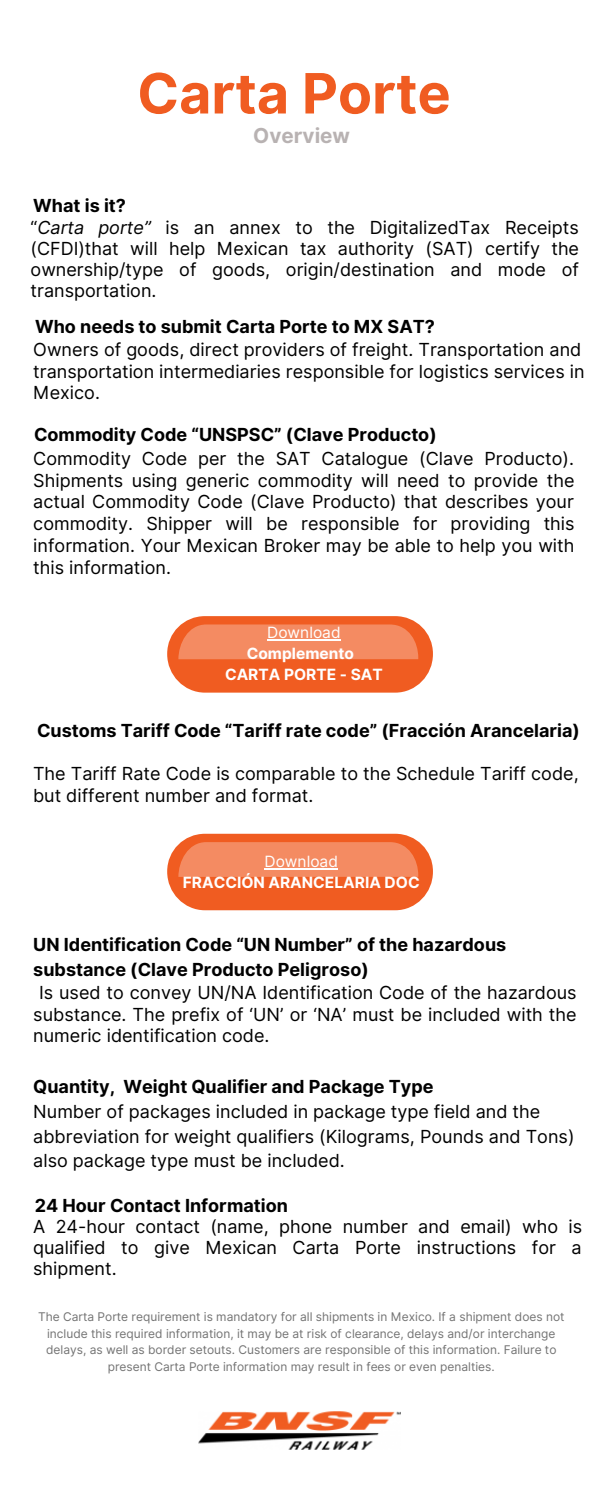
<style>
.page{position:relative;width:600px;height:1500px;background:#fff}
.page>*{position:absolute;margin:0;border:0;box-sizing:border-box;transform-origin:0 0}
.t1{font:700 55.6px "Inter";color:#f05c21}
.t2{font:700 20.6px "Inter";color:#b8b2b2}
.t3{font:18px/21.8px "Inter";color:#000;text-align:justify}
.t4{font:700 18px/24.8px "Inter";color:#000}
.t5{font:700 15.5px/21px "Inter";color:#fff;text-align:center}
.t6{font:15.5px "Inter";color:#fff}
.t7{font:12px/16.6px "Inter";color:#737373;text-align:center}
.s1{font-style:italic}
</style>
<div class="page">
<div style="left:167px;top:616px;width:266px;height:77px;background:#f05c21;border-radius:38px"></div>
<svg style="left:178px;top:624px;width:240px;height:35px;background:#f3885e"></svg>
<hr style="left:267px;top:639px;width:74px;height:2px;background:#fff">
<div style="left:167px;top:834px;width:266px;height:76px;background:#f05c21;border-radius:38px"></div>
<svg style="left:178px;top:842px;width:240px;height:35px;background:#f3885e"></svg>
<hr style="left:265px;top:868px;width:73px;height:2px;background:#fff">
<img style="left:199px;top:1411px;width:202px;height:39px">
<h1 class="t1" style="left:137px;top:60px;width:315px">Carta Porte</h1>
<p class="t4" style="left:33px;top:193px;width:94px">What is it?</p>
<p class="t2" style="left:253px;top:123px;width:98px">Overview</p>
<p class="t3" style="left:31px;top:216px;width:550px;line-height:21px">“<span class="s1">Carta porte”</span> is an annex to the DigitalizedTax Receipts (CFDI)that will help Mexican tax authority (SAT) certify the ownership/type of goods, origin/destination and mode of transportation.</p>
<p class="t4" style="left:35px;top:314px;width:401px">Who needs to submit Carta Porte to MX SAT?</p>
<p class="t3" style="left:33px;top:339px;width:553px;text-align:left">Owners of goods, direct providers of freight. Transportation and transportation intermediaries responsible for logistics services in<br>Mexico.</p>
<p class="t4" style="left:34px;top:422px;width:404px">Commodity Code “UNSPSC” (Clave Producto)</p>
<p class="t3" style="left:33px;top:447px;width:543px">Commodity Code per the SAT Catalogue (Clave Producto).<br>Shipments using generic commodity will need to provide the actual Commodity Code (Clave Producto) that describes your commodity. Shipper will be responsible for providing this information. Your Mexican Broker may be able to help you with this information.</p>
<p class="t6" style="left:267px;top:623px;width:75px">Download</p>
<p class="t5" style="left:225px;top:643px;width:159px">Complemento<br>CARTA PORTE - SAT</p>
<p class="t4" style="left:37px;top:718px;width:544px">Customs Tariff Code “Tariff rate code” (Fracción Arancelaria)</p>
<p class="t3" style="left:33px;top:762px;width:547px">The Tariff Rate Code is comparable to the Schedule Tariff code, but different number and format.</p>
<p class="t6" style="left:265px;top:852px;width:75px">Download</p>
<p class="t5" style="left:183px;top:871px;width:238px">FRACCIÓN ARANCELARIA DOC</p>
<p class="t4" style="left:33px;top:932px;width:474px">UN Identification Code “UN Number” of the hazardous substance (Clave Producto Peligroso)</p>
<p class="t3" style="left:33px;top:981px;width:545px;text-indent:6px">Is used to convey UN/NA Identification Code of the hazardous substance. The prefix of ‘UN’ or ‘NA’ must be included with the numeric identification code.</p>
<p class="t4" style="left:33px;top:1074px;width:402px">Quantity, Weight Qualifier and Package Type</p>
<p class="t3" style="left:33px;top:1099px;width:543px;line-height:24.8px;text-align:left">Number of packages included in package type field and the abbreviation for weight qualifiers (Kilograms, Pounds and Tons) also package type must be included.</p>
<p class="t4" style="left:35px;top:1193px;width:255px">24 Hour Contact Information</p>
<p class="t3" style="left:33px;top:1216px;width:550px;line-height:21px">A 24-hour contact (name, phone number and email) who is qualified to give Mexican Carta Porte instructions for a shipment.</p>
<p class="t7" style="left:38px;top:1308px;width:528px">The Carta Porte requirement is mandatory for all shipments in Mexico. If a shipment does not include this required information, it may be at risk of clearance, delays and/or interchange delays, as well as border setouts. Customers are responsible of this information. Failure to present Carta Porte information may result in fees or even penalties.</p>
</div>
